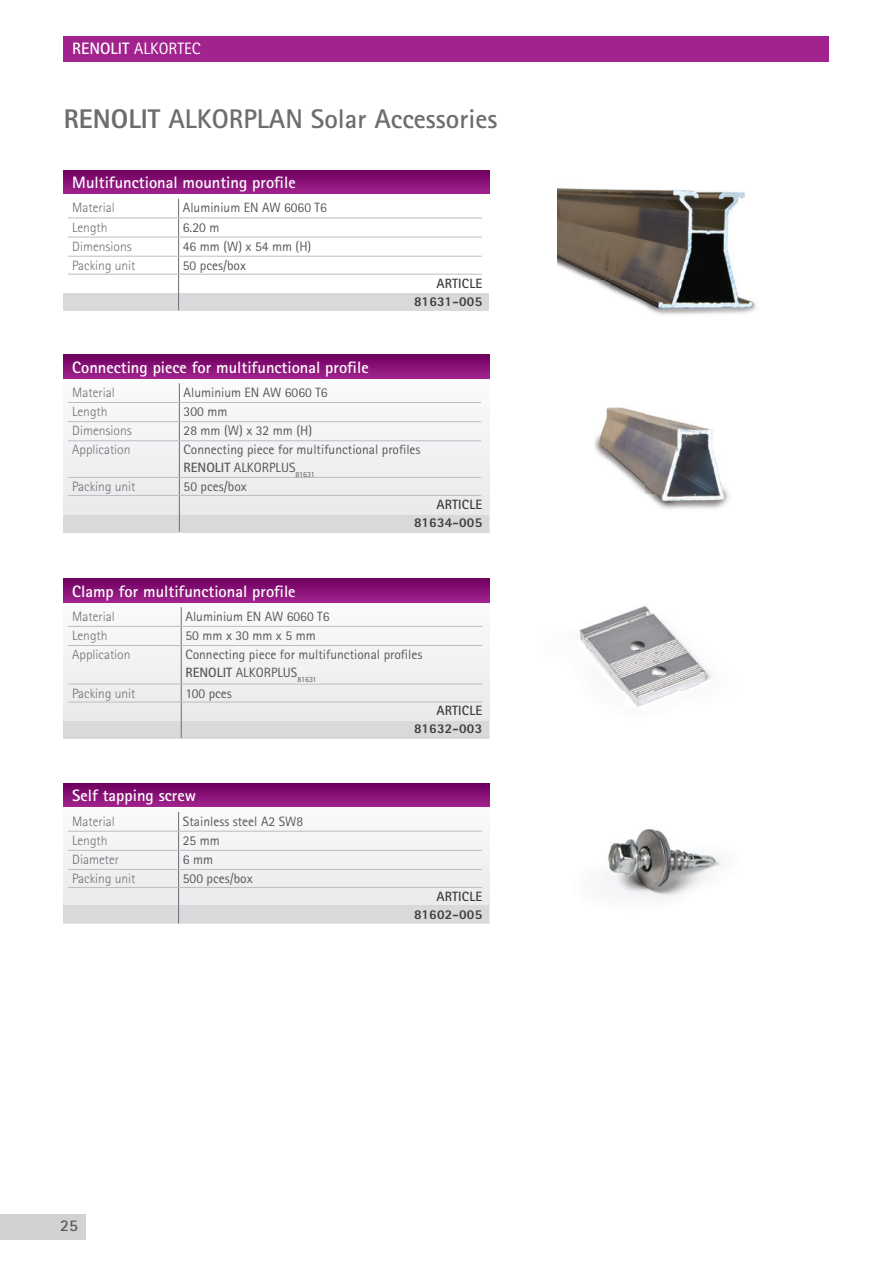
<style>
.page{position:relative;width:893px;height:1263px;background:#fff}
.page>*{position:absolute;margin:0;border:0;box-sizing:border-box;transform-origin:0 0}
.t1{font:700 27px "Rotis Sans Serif Pro";color:#6c6d70}
.t2{font:700 16.5px "Rotis Sans Serif Pro";color:#fff}
.t3{font:16.5px "Rotis Sans Serif Pro";color:#fff}
.t4{font:700 16.5px "Rotis Sans Serif Pro";color:#57585a}
.t5{font:13.5px/18px "Rotis Sans Serif Pro";color:#57585a}
.t6{font:300 13.5px "Rotis Sans Serif Pro";color:#6c6d70}
.t7{font:800 13.5px "Rotis Sans Serif Pro";letter-spacing:.02em;color:#3e3e3f}
.t8{font:700 13.5px "Rotis Sans Serif Pro";letter-spacing:.01em;color:#3e3e3f}
.s1{font-weight:700}
.s2{font-weight:800}
</style>
<div class="page">
<div style="left:64px;top:36px;width:765px;height:25px;background:#a2238e"></div>
<div style="left:0;top:1214px;width:85px;height:26px;background:#d1d2d4"></div>
<div style="left:64px;top:170px;width:425px;height:24px;background:linear-gradient(to bottom,#6e005f,#9f228c)"></div>
<div style="left:64px;top:783px;width:425px;height:140px;background:#f1f2f3"></div>
<div style="left:64px;top:905px;width:425px;height:17px;background:#d8d9db"></div>
<div style="left:64px;top:783px;width:425px;height:24px;background:linear-gradient(to bottom,#6d005e,#9f228b)"></div>
<svg style="left:178px;top:812px;width:1px;height:75px"></svg>
<hr style="left:178px;top:888px;width:1px;height:35px;background:#6c6d70">
<hr style="left:68px;top:831px;width:111px;height:1px;background:#bcbdc0">
<hr style="left:179px;top:831px;width:303px;height:1px;background:#bcbdc0">
<hr style="left:68px;top:850px;width:111px;height:1px;background:#bcbdc0">
<hr style="left:179px;top:850px;width:303px;height:1px;background:#bcbdc0">
<hr style="left:68px;top:869px;width:111px;height:1px;background:#bcbdc0">
<hr style="left:179px;top:869px;width:303px;height:1px;background:#bcbdc0">
<hr style="left:68px;top:887px;width:111px;height:1px;background:#bcbdc0">
<hr style="left:179px;top:887px;width:303px;height:1px;background:#bcbdc0">
<div style="left:64px;top:293px;width:425px;height:17px;background:#d8d9db"></div>
<svg style="left:178px;top:199px;width:1px;height:75px"></svg>
<hr style="left:178px;top:274px;width:1px;height:36px;background:#6c6d70">
<hr style="left:68px;top:218px;width:111px;height:1px;background:#bcbdc0">
<hr style="left:179px;top:218px;width:303px;height:1px;background:#bcbdc0">
<hr style="left:68px;top:237px;width:111px;height:1px;background:#bcbdc0">
<hr style="left:179px;top:237px;width:303px;height:1px;background:#bcbdc0">
<hr style="left:68px;top:256px;width:111px;height:1px;background:#bcbdc0">
<hr style="left:179px;top:256px;width:303px;height:1px;background:#bcbdc0">
<hr style="left:68px;top:274px;width:111px;height:1px;background:#bcbdc0">
<hr style="left:179px;top:274px;width:303px;height:1px;background:#bcbdc0">
<div style="left:64px;top:579px;width:425px;height:159px;background:#f1f2f3"></div>
<div style="left:64px;top:721px;width:425px;height:17px;background:#d8d9db"></div>
<div style="left:64px;top:355px;width:425px;height:177px;background:#f1f2f3"></div>
<div style="left:64px;top:515px;width:425px;height:17px;background:#d8d9db"></div>
<svg style="left:64px;top:579px;width:425px;height:23px;background:#871176"></svg>
<svg style="left:181px;top:607px;width:1px;height:38px"></svg>
<hr style="left:181px;top:646px;width:1px;height:38px;background:#6c6d70">
<svg style="left:181px;top:685px;width:1px;height:17px"></svg>
<hr style="left:181px;top:702px;width:1px;height:36px;background:#6c6d70">
<hr style="left:68px;top:626px;width:113px;height:1px;background:#bcbdc0">
<hr style="left:181px;top:626px;width:301px;height:1px;background:#bcbdc0">
<hr style="left:68px;top:645px;width:113px;height:1px;background:#bcbdc0">
<hr style="left:181px;top:645px;width:301px;height:1px;background:#bcbdc0">
<hr style="left:68px;top:684px;width:113px;height:1px;background:#bcbdc0">
<hr style="left:181px;top:684px;width:301px;height:1px;background:#bcbdc0">
<hr style="left:68px;top:702px;width:113px;height:1px;background:#bcbdc0">
<hr style="left:181px;top:702px;width:301px;height:1px;background:#bcbdc0">
<svg style="left:64px;top:355px;width:425px;height:23px;background:#871175"></svg>
<svg style="left:179px;top:383px;width:1px;height:57px"></svg>
<hr style="left:179px;top:441px;width:1px;height:36px;background:#6c6d70">
<svg style="left:179px;top:478px;width:1px;height:17px"></svg>
<hr style="left:179px;top:496px;width:1px;height:35px;background:#6c6d70">
<hr style="left:68px;top:402px;width:111px;height:1px;background:#bcbdc0">
<hr style="left:179px;top:402px;width:302px;height:1px;background:#bcbdc0">
<hr style="left:68px;top:421px;width:111px;height:1px;background:#bcbdc0">
<hr style="left:179px;top:421px;width:302px;height:1px;background:#bcbdc0">
<hr style="left:68px;top:440px;width:111px;height:1px;background:#bcbdc0">
<hr style="left:179px;top:440px;width:302px;height:1px;background:#bcbdc0">
<hr style="left:68px;top:477px;width:111px;height:1px;background:#bcbdc0">
<hr style="left:179px;top:477px;width:302px;height:1px;background:#bcbdc0">
<hr style="left:68px;top:495px;width:111px;height:1px;background:#bcbdc0">
<hr style="left:179px;top:495px;width:302px;height:1px;background:#bcbdc0">
<img style="left:604px;top:829px;width:118px;height:70px">
<img style="left:579px;top:606px;width:133px;height:101px">
<img style="left:557px;top:188px;width:199px;height:127px">
<img style="left:594px;top:407px;width:135px;height:102px">
<p class="t3" style="left:72px;top:39px;width:130px"><span class="s1">RENOLIT</span> ALKORTEC</p>
<h1 class="t1" style="left:64px;top:101px;width:435px"><span class="s2">RENOLIT</span> ALKORPLAN Solar Accessories</h1>
<p class="t2" style="left:72px;top:172px;width:225px">Multifunctional mounting profile</p>
<p class="t6" style="left:72px;top:200px;width:44px">Material</p>
<p class="t5" style="left:183px;top:199px;width:146px">Aluminium EN AW 6060 T6</p>
<p class="t6" style="left:72px;top:219px;width:37px">Length</p>
<p class="t5" style="left:183px;top:218px;width:38px">6.20 m</p>
<p class="t6" style="left:72px;top:238px;width:61px">Dimensions</p>
<p class="t5" style="left:183px;top:237px;width:130px">46 mm (W) x 54 mm (H)</p>
<p class="t6" style="left:72px;top:257px;width:65px">Packing unit</p>
<p class="t5" style="left:183px;top:256px;width:65px">50 pces/box</p>
<p class="t8" style="left:436px;top:275px;width:47px">ARTICLE</p>
<p class="t7" style="left:414px;top:293px;width:70px">81631-005</p>
<p class="t2" style="left:72px;top:357px;width:298px">Connecting piece for multifunctional profile</p>
<p class="t6" style="left:72px;top:385px;width:44px">Material</p>
<p class="t5" style="left:184px;top:383px;width:146px">Aluminium EN AW 6060 T6</p>
<p class="t6" style="left:72px;top:404px;width:37px">Length</p>
<p class="t5" style="left:184px;top:403px;width:45px">300 mm</p>
<p class="t6" style="left:72px;top:423px;width:61px">Dimensions</p>
<p class="t5" style="left:184px;top:422px;width:130px">28 mm (W) x 32 mm (H)</p>
<p class="t6" style="left:72px;top:442px;width:60px">Application</p>
<p class="t5" style="left:184px;top:441px;width:238px">Connecting piece for multifunctional profiles<br><span class="s1">RENOLIT</span> ALKORPLUS<sub>81631</sub></p>
<p class="t6" style="left:72px;top:479px;width:65px">Packing unit</p>
<p class="t5" style="left:184px;top:478px;width:65px">50 pces/box</p>
<p class="t8" style="left:436px;top:496px;width:47px">ARTICLE</p>
<p class="t7" style="left:414px;top:514px;width:70px">81634-005</p>
<p class="t2" style="left:72px;top:581px;width:225px">Clamp for multifunctional profile</p>
<p class="t6" style="left:72px;top:608px;width:44px">Material</p>
<p class="t5" style="left:185px;top:607px;width:146px">Aluminium EN AW 6060 T6</p>
<p class="t6" style="left:72px;top:628px;width:37px">Length</p>
<p class="t5" style="left:185px;top:626px;width:132px">50 mm x 30 mm x 5 mm</p>
<p class="t6" style="left:72px;top:647px;width:60px">Application</p>
<p class="t5" style="left:185px;top:646px;width:238px">Connecting piece for multifunctional profiles<br><span class="s1">RENOLIT</span> ALKORPLUS<sub>81631</sub></p>
<p class="t6" style="left:72px;top:685px;width:65px">Packing unit</p>
<p class="t5" style="left:185px;top:684px;width:48px">100 pces</p>
<p class="t2" style="left:72px;top:785px;width:125px">Self tapping screw</p>
<p class="t6" style="left:72px;top:813px;width:44px">Material</p>
<p class="t5" style="left:183px;top:812px;width:122px">Stainless steel A2 SW8</p>
<p class="t6" style="left:72px;top:832px;width:37px">Length</p>
<p class="t5" style="left:183px;top:831px;width:39px">25 mm</p>
<p class="t6" style="left:72px;top:852px;width:48px">Diameter</p>
<p class="t5" style="left:183px;top:850px;width:32px">6 mm</p>
<p class="t6" style="left:72px;top:871px;width:65px">Packing unit</p>
<p class="t5" style="left:183px;top:870px;width:71px">500 pces/box</p>
<p class="t8" style="left:436px;top:702px;width:47px">ARTICLE</p>
<p class="t7" style="left:414px;top:720px;width:70px">81632-003</p>
<p class="t8" style="left:436px;top:888px;width:47px">ARTICLE</p>
<p class="t7" style="left:414px;top:906px;width:70px">81602-005</p>
<p class="t4" style="left:60px;top:1215px;width:19px">25</p>
</div>
